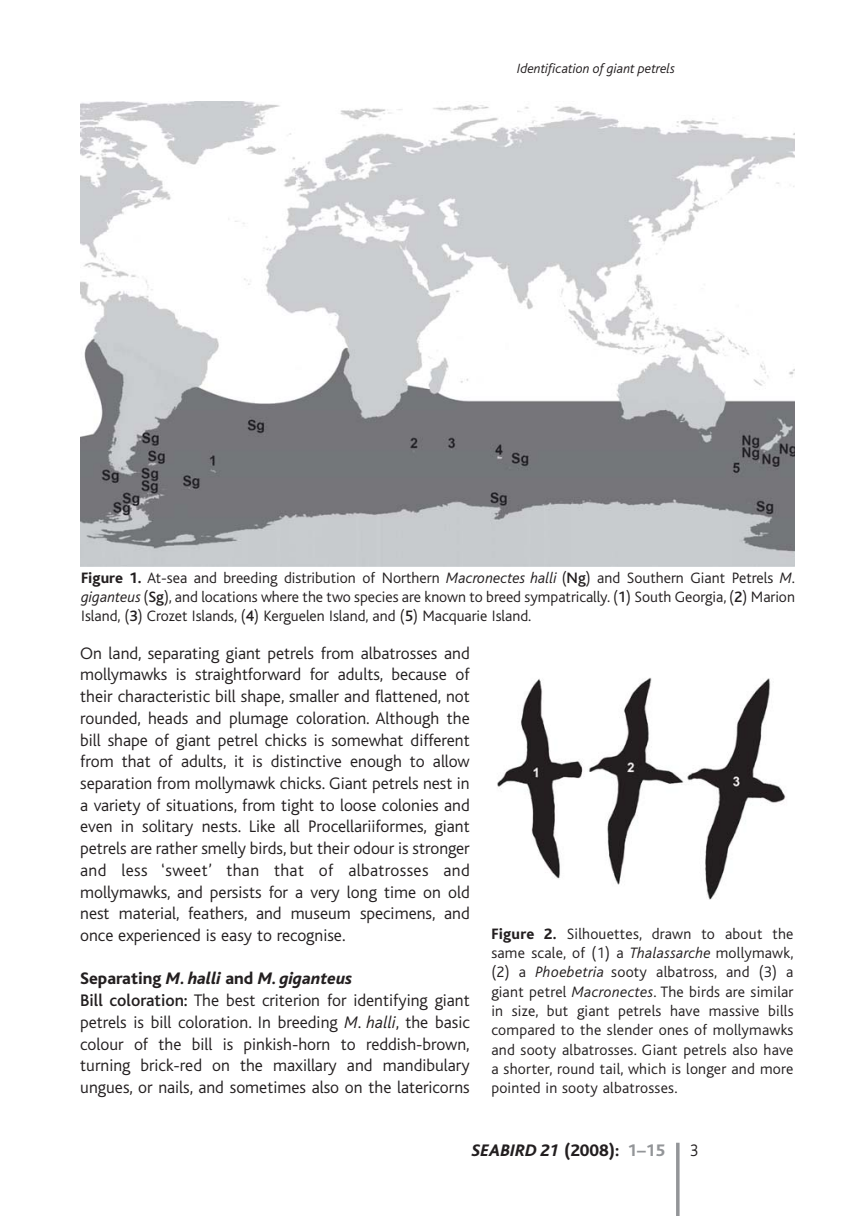
<style>
.page{position:relative;width:844px;height:1216px;background:#fff}
.page>*{position:absolute;margin:0;border:0;box-sizing:border-box;transform-origin:0 0}
.t1{font:300 17.5px/21.7px "Bliss";color:#231f20;text-align:justify}
.t2{font:italic 800 17.5px "Bliss";color:#231f20}
.t3{font:300 17.5px "Bliss";color:#231f20;scale:.9 1}
.t4{font:300 15.75px/19.2px "Bliss";color:#231f20;text-align:justify}
.t5{font:italic 300 14px "Bliss";color:#231f20}
.s1{font-weight:800}
.s2{font-style:italic}
.s3{font-weight:500}
.s4{font-weight:800;font-style:italic}
.s5{font-style:normal}
.s6{font-style:normal;color:#939598}
</style>
<div class="page">
<hr style="left:676px;top:1142px;width:3px;height:73px;background:#939598">
<img style="left:81px;top:102px;width:713px;height:464px">
<img style="left:497px;top:677px;width:289px;height:223px">
<p class="t5" style="left:517px;top:63px;width:159px">Identification of giant petrels</p>
<p class="t4" style="left:81px;top:568px;width:715px"><span class="s1">Figure 1.</span> At-sea and breeding distribution of Northern <span class="s2">Macronectes halli</span> (<span class="s3">Ng</span>) and Southern Giant Petrels <span class="s2">M</span>. <span class="s2">giganteus</span> (<span class="s3">Sg</span>), and locations where the two species are known to breed sympatrically. (<span class="s3">1</span>) South Georgia, (<span class="s3">2</span>) Marion Island, (<span class="s3">3</span>) Crozet Islands, (<span class="s3">4</span>) Kerguelen Island, and (<span class="s3">5</span>) Macquarie Island.</p>
<p class="t1" style="left:80px;top:642px;width:391px">On land, separating giant petrels from albatrosses and mollymawks is straightforward for adults, because of their characteristic bill shape, smaller and flattened, not rounded, heads and plumage coloration. Although the bill shape of giant petrel chicks is somewhat different from that of adults, it is distinctive enough to allow separation from mollymawk chicks. Giant petrels nest in a variety of situations, from tight to loose colonies and even in solitary nests. Like all Procellariiformes, giant petrels are rather smelly birds, but their odour is stronger and less ‘sweet’ than that of albatrosses and mollymawks, and persists for a very long time on old nest material, feathers, and museum specimens, and once experienced is easy to recognise.</p>
<p class="t1" style="left:80px;top:968px;width:391px;text-align:left"><span class="s1">Separating</span> <span class="s4">M. halli</span> <span class="s1">and</span> <span class="s4">M. giganteus<br></span><span class="s3">Bill coloration:</span> The best criterion for identifying giant petrels is bill coloration. In breeding <span class="s2">M</span>. <span class="s2">halli</span>, the basic colour of the bill is pinkish-horn to reddish-brown, turning brick-red on the maxillary and mandibulary ungues, or nails, and sometimes also on the latericorns</p>
<p class="t4" style="left:491px;top:924px;width:303px"><span class="s1">Figure 2.</span> Silhouettes, drawn to about the same scale, of (1) a <span class="s2">Thalassarche</span> mollymawk, (2) a <span class="s2">Phoebetria</span> sooty albatross, and (3) a giant petrel <span class="s2">Macronectes</span>. The birds are similar in size, but giant petrels have massive bills compared to the slender ones of mollymawks and sooty albatrosses. Giant petrels also have a shorter, round tail, which is longer and more pointed in sooty albatrosses.</p>
<p class="t2" style="left:472px;top:1143px;width:195px">SEABIRD 21 <span class="s5">(2008):</span> <span class="s6">1–15</span></p>
<p class="t3" style="left:690px;top:1141px;width:11px">3</p>
</div>
